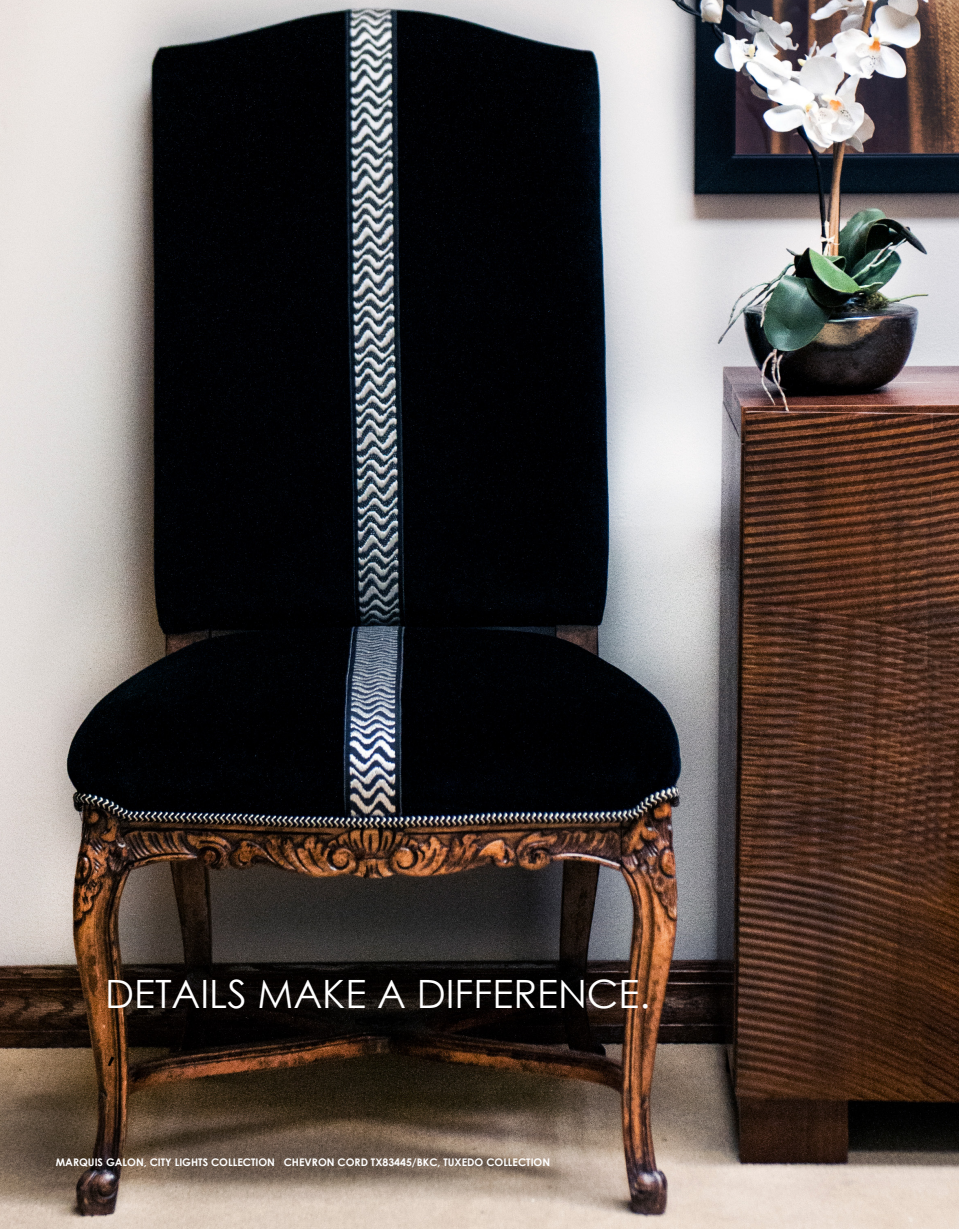
<style>
.page{position:relative;width:959px;height:1229px;background:#fff}
.page>*{position:absolute;margin:0;border:0;box-sizing:border-box;transform-origin:0 0}
.t1{font:45px "Century Gothic";color:#000}
.t2{font:39px "Century Gothic";color:#fff}
.t3{font:700 10.5px "Century Gothic";color:#fff}
</style>
<div class="page">
<img style="left:0;top:0;width:958px;height:1228px">
<h2 class="t2" style="left:105px;top:966px;width:546px">DETAILS MAKE A DIFFERENCE.</h2>
<h1 class="t1" style="left:105px;top:1014px;width:14px">,</h1>
<p class="t3" style="left:56px;top:1154px;width:496px">MARQUIS GALON, CITY LIGHTS COLLECTION CHEVRON CORD TX83445/BKC, TUXEDO COLLECTION</p>
</div>
